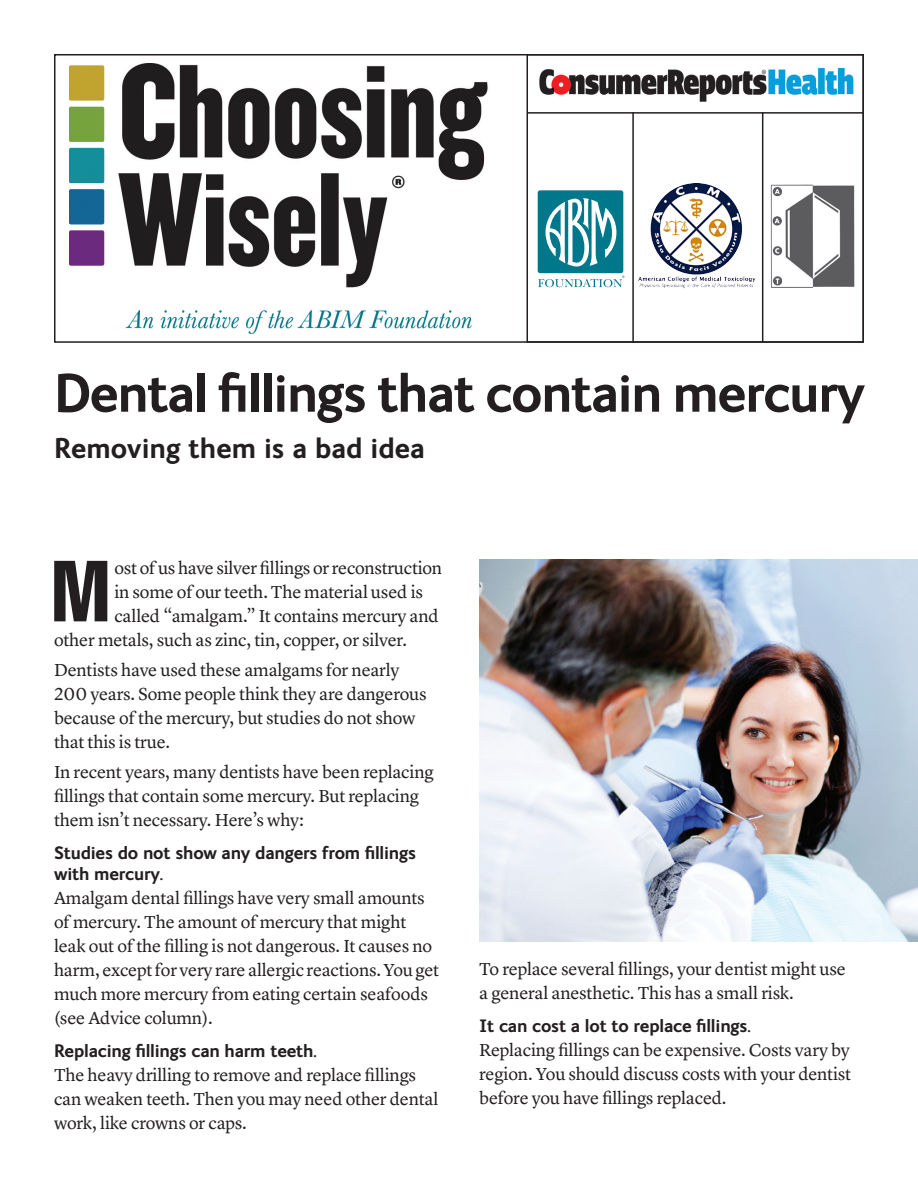
<style>
.page{position:relative;width:918px;height:1188px;background:#fff}
.page>*{position:absolute;margin:0;border:0;box-sizing:border-box;transform-origin:0 0}
.t1{font:extra-condensed 85.05px "Helvetica";color:#231f20}
._12_16_Lyon{font:700 54px "FS Ingrid";letter-spacing:-.025em;color:#231f20}
._12_16_Lyon-2{font:700 28.5px "FS Ingrid";color:#231f20}
.BODYBULLETS{font:18px/24px "Lyon Text";letter-spacing:-.01em;color:#231f20}
._12Body_Subhd{font:700 18px/21px "FS Ingrid";letter-spacing:-.01em;color:#231f20}
.t2{font:600 6.45px "New Baskerville";color:#00788b}
</style>
<div class="page">
<img style="left:479px;top:559px;width:439px;height:383px">
<img style="left:539px;top:67px;width:315px;height:35px">
<img style="left:70px;top:63px;width:418px;height:271px">
<div style="left:526px;top:54px;width:338px;height:289px;border:2px solid #231f20"></div>
<hr style="left:528px;top:112px;width:336px;height:2px;background:#231f20">
<hr style="left:632px;top:112px;width:2px;height:230px;background:#231f20">
<div style="left:538px;top:190px;width:85px;height:83px;background:#00788b;border-radius:2px"></div>
<svg style="left:546px;top:198px;width:70px;height:69px"></svg>
<svg style="left:538px;top:279px;width:84px;height:8px"></svg>
<img style="left:638px;top:183px;width:118px;height:105px">
<img style="left:770px;top:184px;width:84px;height:103px">
<hr style="left:762px;top:112px;width:1px;height:230px;background:#231f20">
<p class="t2" style="left:622px;top:274px;width:4px">®</p>
<p class="_12_16_Lyon" style="left:54px;top:357px;width:813px">Dental fillings that contain mercury</p>
<p class="_12_16_Lyon-2" style="left:54px;top:430px;width:372px">Removing them is a bad idea</p>
<p class="BODYBULLETS" style="left:114px;top:554px;width:329px">ost of us have silver fillings or reconstruction</p>
<p class="BODYBULLETS" style="left:114px;top:578px;width:310px">in some of our teeth. The material used is</p>
<p class="BODYBULLETS" style="left:114px;top:602px;width:326px">called “amalgam.” It contains mercury and</p>
<p class="BODYBULLETS" style="left:54px;top:626px;width:355px">other metals, such as zinc, tin, copper, or silver.</p>
<p class="BODYBULLETS" style="left:54px;top:656px;width:347px">Dentists have used these amalgams for nearly</p>
<p class="BODYBULLETS" style="left:54px;top:680px;width:374px">200 years. Some people think they are dangerous because of the mercury, but studies do not show that this is true.</p>
<p class="BODYBULLETS" style="left:54px;top:758px;width:381px">In recent years, many dentists have been replacing fillings that contain some mercury. But replacing them isn’t necessary. Here’s why:</p>
<p class="_12Body_Subhd" style="left:54px;top:841px;width:364px">Studies do not show any dangers from fillings with mercury.</p>
<p class="BODYBULLETS" style="left:54px;top:884px;width:372px">Amalgam dental fillings have very small amounts</p>
<p class="BODYBULLETS" style="left:54px;top:908px;width:354px">of mercury. The amount of mercury that might</p>
<p class="BODYBULLETS" style="left:54px;top:932px;width:387px">leak out of the filling is not dangerous. It causes no harm, except for very rare allergic reactions. You get much more mercury from eating certain seafoods (see Advice column).</p>
<p class="_12Body_Subhd" style="left:54px;top:1039px;width:264px">Replacing fillings can harm teeth.</p>
<p class="BODYBULLETS" style="left:54px;top:1061px;width:386px">The heavy drilling to remove and replace fillings can weaken teeth. Then you may need other dental work, like crowns or caps.</p>
<p class="t1" style="left:52px;top:537px;width:58px">M</p>
<p class="BODYBULLETS" style="left:479px;top:956px;width:368px">To replace several fillings, your dentist might use</p>
<p class="BODYBULLETS" style="left:479px;top:980px;width:316px">a general anesthetic. This has a small risk.</p>
<p class="_12Body_Subhd" style="left:479px;top:1015px;width:273px">It can cost a lot to replace fillings.</p>
<p class="BODYBULLETS" style="left:479px;top:1037px;width:373px;text-align:justify">Replacing fillings can be expensive. Costs vary by region. You should discuss costs with your dentist before you have fillings replaced.</p>
</div>
